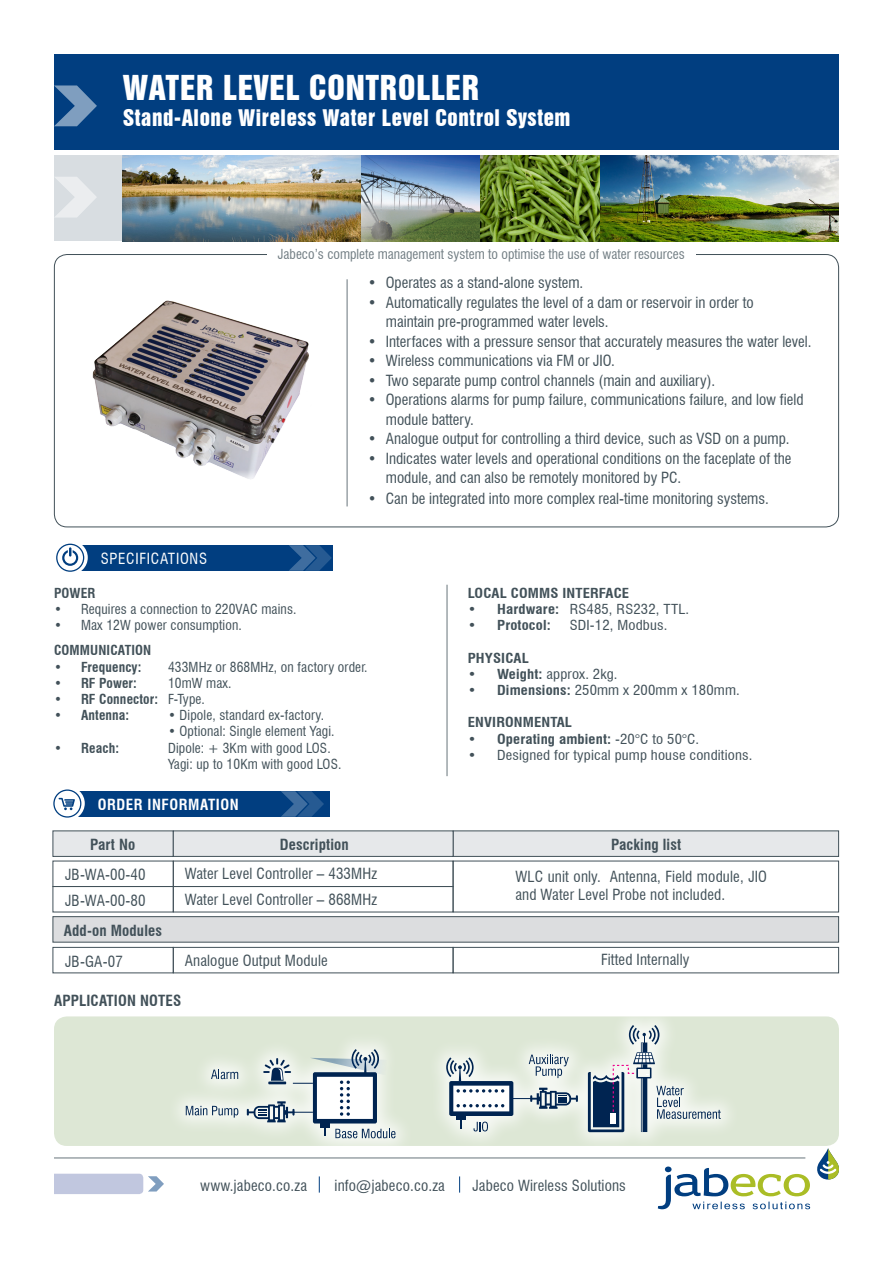
<style>
.page{position:relative;width:893px;height:1263px;background:#fff}
.page>*{position:absolute;margin:0;border:0;box-sizing:border-box;transform-origin:0 0}
.t1{font:31.5px "Swiss 921 BT Regular A";letter-spacing:.03em;color:#fff}
.t2{font:21px "Swiss 921 BT Regular A";letter-spacing:.03em;color:#fff}
.t3{font:condensed 15px/19.5px "Swiss 721 BT";color:#425159}
.t4{font:700 condensed 15px "Swiss 721 BT";letter-spacing:.01em;color:#425159}
.t5{font:700 condensed 15px "Swiss 721 BT";letter-spacing:.04em;color:#fff}
.t6{font:condensed 15px "Swiss 721 BT";letter-spacing:.05em;color:#fff}
.t7{font:condensed 13.5px "Swiss 721 BT";letter-spacing:.01em;color:#425159}
.t8{font:condensed 13.5px "Swiss 721 BT";letter-spacing:.01em;color:#425159;scale:1.09 1}
.t9{font:700 condensed 13.5px "Swiss 721 BT";letter-spacing:.01em;color:#425159;scale:1.09 1}
.t10{font:700 condensed 13.5px "Swiss 721 BT";letter-spacing:.01em;color:#425159}
.t11{font:condensed 13.5px "Swiss 721 BT";color:#717d83}
.s1{font-weight:400}
.s2{font-weight:700}
</style>
<div class="page">
<div style="left:54px;top:155px;width:69px;height:86px;background:#d8dde1"></div>
<div style="left:54px;top:54px;width:785px;height:96px;background:#013e80"></div>
<svg style="left:459px;top:1176px;width:1px;height:16px"></svg>
<svg style="left:319px;top:1176px;width:1px;height:16px"></svg>
<svg style="left:54px;top:85px;width:43px;height:41px"></svg>
<svg style="left:55px;top:177px;width:42px;height:40px"></svg>
<svg style="left:54px;top:1174px;width:110px;height:20px"></svg>
<svg style="left:658px;top:1148px;width:181px;height:61px"></svg>
<hr style="left:54px;top:1157px;width:751px;height:1px;background:#717d83">
<hr style="left:347px;top:279px;width:1px;height:227px;background:#717d83">
<img style="left:92px;top:300px;width:217px;height:179px">
<img style="left:122px;top:155px;width:716px;height:86px">
<div style="left:81px;top:545px;width:252px;height:26px;background:#013e80"></div>
<div style="left:54px;top:541px;width:34px;height:33px;background:#fff;border-radius:50%"></div>
<svg style="left:56px;top:544px;width:28px;height:28px"></svg>
<svg style="left:289px;top:545px;width:43px;height:26px"></svg>
<div style="left:78px;top:791px;width:252px;height:25px;background:#013e80"></div>
<div style="left:51px;top:786px;width:34px;height:34px;background:#fff;border-radius:50%"></div>
<svg style="left:53px;top:789px;width:28px;height:29px"></svg>
<svg style="left:281px;top:791px;width:43px;height:26px"></svg>
<div style="left:53px;top:830px;width:121px;height:27px;background:#e6e8ea;border:1px solid #425159"></div>
<div style="left:53px;top:886px;width:121px;height:26px;border:1px solid #425159"></div>
<div style="left:453px;top:830px;width:386px;height:27px;background:#e6e8ea;border:1px solid #425159"></div>
<div style="left:173px;top:830px;width:280px;height:27px;background:#e6e8ea;border:1px solid #425159"></div>
<div style="left:173px;top:886px;width:280px;height:26px;border:1px solid #425159"></div>
<div style="left:53px;top:916px;width:786px;height:26px;background:#dcdddf;border:1px solid #425159"></div>
<div style="left:53px;top:947px;width:121px;height:26px;border:1px solid #425159"></div>
<div style="left:453px;top:947px;width:386px;height:26px;border:1px solid #425159"></div>
<div style="left:173px;top:947px;width:280px;height:26px;border:1px solid #425159"></div>
<div style="left:54px;top:1016px;width:785px;height:130px;background:#dde7d5;border-radius:13px"></div>
<div style="left:166px;top:1006px;width:575px;height:152px;background:#fff;opacity:.75"></div>
<svg style="left:186px;top:1106px;width:52px;height:11px"></svg>
<svg style="left:446px;top:1054px;width:132px;height:77px"></svg>
<svg style="left:211px;top:1069px;width:27px;height:10px"></svg>
<svg style="left:588px;top:1025px;width:133px;height:107px"></svg>
<svg style="left:247px;top:1049px;width:148px;height:89px"></svg>
<hr style="left:446px;top:585px;width:2px;height:191px;background:#717d83">
<p class="t1" style="left:123px;top:67px;width:357px">WATER LEVEL CONTROLLER</p>
<p class="t2" style="left:123px;top:104px;width:449px">Stand-Alone Wireless Water Level Control System</p>
<p class="t6" style="left:101px;top:549px;width:108px">SPECIFICATIONS</p>
<p class="t11" style="left:278px;top:246px;width:409px">Jabeco’s complete management system to optimise the use of water resources</p>
<p class="t3" style="left:368px;top:273px;width:217px">• Operates as a stand-alone system.</p>
<p class="t3" style="left:386px;top:293px;width:369px;text-indent:-18px">• Automatically regulates the level of a dam or reservoir in order to maintain pre-programmed water levels.</p>
<p class="t3" style="left:368px;top:332px;width:445px">• Interfaces with a pressure sensor that accurately measures the water level.</p>
<p class="t3" style="left:368px;top:351px;width:249px">• Wireless communications via FM or JIO.</p>
<p class="t3" style="left:368px;top:371px;width:349px">• Two separate pump control channels (main and auxiliary).</p>
<p class="t3" style="left:386px;top:390px;width:419px;text-indent:-18px">• Operations alarms for pump failure, communications failure, and low field module battery.</p>
<p class="t3" style="left:368px;top:429px;width:423px">• Analogue output for controlling a third device, such as VSD on a pump.</p>
<p class="t3" style="left:386px;top:449px;width:407px;text-indent:-18px">• Indicates water levels and operational conditions on the faceplate of the module, and can also be remotely monitored by PC.</p>
<p class="t3" style="left:368px;top:489px;width:403px">• Can be integrated into more complex real-time monitoring systems.</p>
<p class="t10" style="left:54px;top:585px;width:43px">POWER</p>
<p class="t7" style="left:54px;top:601px;width:244px">• Requires a connection to 220VAC mains.</p>
<p class="t7" style="left:54px;top:617px;width:189px">• Max 12W power consumption.</p>
<p class="t10" style="left:54px;top:642px;width:99px">COMMUNICATION</p>
<p class="t10" style="left:54px;top:659px;width:89px"><span class="s1">•</span> Frequency:</p>
<p class="t7" style="left:168px;top:659px;width:201px">433MHz or 868MHz, on factory order.</p>
<p class="t10" style="left:54px;top:675px;width:84px"><span class="s1">•</span> RF Power:</p>
<p class="t7" style="left:168px;top:675px;width:65px">10mW max.</p>
<p class="t10" style="left:54px;top:691px;width:153px"><span class="s1">•</span> RF Connector: <span class="s1">F-Type.</span></p>
<p class="t10" style="left:54px;top:707px;width:77px"><span class="s1">•</span> Antenna:</p>
<p class="t7" style="left:168px;top:707px;width:158px">• Dipole, standard ex-factory.</p>
<p class="t7" style="left:168px;top:723px;width:168px">• Optional: Single element Yagi.</p>
<p class="t10" style="left:54px;top:740px;width:67px"><span class="s1">•</span> Reach:</p>
<p class="t7" style="left:168px;top:740px;width:164px">Dipole: + 3Km with good LOS.</p>
<p class="t7" style="left:168px;top:756px;width:175px">Yagi: up to 10Km with good LOS.</p>
<p class="t9" style="left:468px;top:585px;width:150px">LOCAL COMMS INTERFACE</p>
<p class="t8" style="left:468px;top:601px;width:205px">• <span class="s2">Hardware:</span> RS485, RS232, TTL.</p>
<p class="t9" style="left:468px;top:617px;width:78px"><span class="s1">•</span> Protocol:</p>
<p class="t8" style="left:570px;top:617px;width:91px">SDI-12, Modbus.</p>
<p class="t9" style="left:468px;top:650px;width:58px">PHYSICAL</p>
<p class="t8" style="left:468px;top:666px;width:139px">• <span class="s2">Weight:</span> approx. 2kg.</p>
<p class="t8" style="left:468px;top:682px;width:251px">• <span class="s2">Dimensions:</span> 250mm x 200mm x 180mm.</p>
<p class="t9" style="left:468px;top:714px;width:97px">ENVIRONMENTAL</p>
<p class="t9" style="left:468px;top:731px;width:214px"><span class="s1">•</span> Operating ambient: <span class="s1">-20°C to 50°C.</span></p>
<p class="t8" style="left:468px;top:747px;width:263px"><span class="s2">•</span> Designed for typical pump house conditions.</p>
<p class="t5" style="left:98px;top:795px;width:143px">ORDER INFORMATION</p>
<p class="t4" style="left:90px;top:835px;width:47px">Part No</p>
<p class="t4" style="left:280px;top:835px;width:71px">Description</p>
<p class="t4" style="left:611px;top:835px;width:71px">Packing list</p>
<p class="t3" style="left:185px;top:864px;width:194px">Water Level Controller – 433MHz</p>
<p class="t3" style="left:185px;top:890px;width:194px">Water Level Controller – 868MHz</p>
<p class="t3" style="left:65px;top:865px;width:82px">JB-WA-00-40</p>
<p class="t3" style="left:65px;top:890px;width:82px">JB-WA-00-80</p>
<p class="t4" style="left:64px;top:921px;width:100px">Add-on Modules</p>
<p class="t3" style="left:65px;top:951px;width:59px">JB-GA-07</p>
<p class="t3" style="left:185px;top:950px;width:145px">Analogue Output Module</p>
<p class="t3" style="left:601px;top:950px;width:90px">Fitted Internally</p>
<p class="t4" style="left:54px;top:992px;width:129px">APPLICATION NOTES</p>
<p class="t3" style="left:515px;top:867px;width:253px;line-height:18px">WLC unit only. Antenna, Field module, JIO and Water Level Probe not included.</p>
<p class="t3" style="left:200px;top:1175px;width:108px">www.jabeco.co.za</p>
<p class="t3" style="left:335px;top:1175px;width:112px">info@jabeco.co.za</p>
<p class="t3" style="left:472px;top:1175px;width:155px">Jabeco Wireless Solutions</p>
</div>
